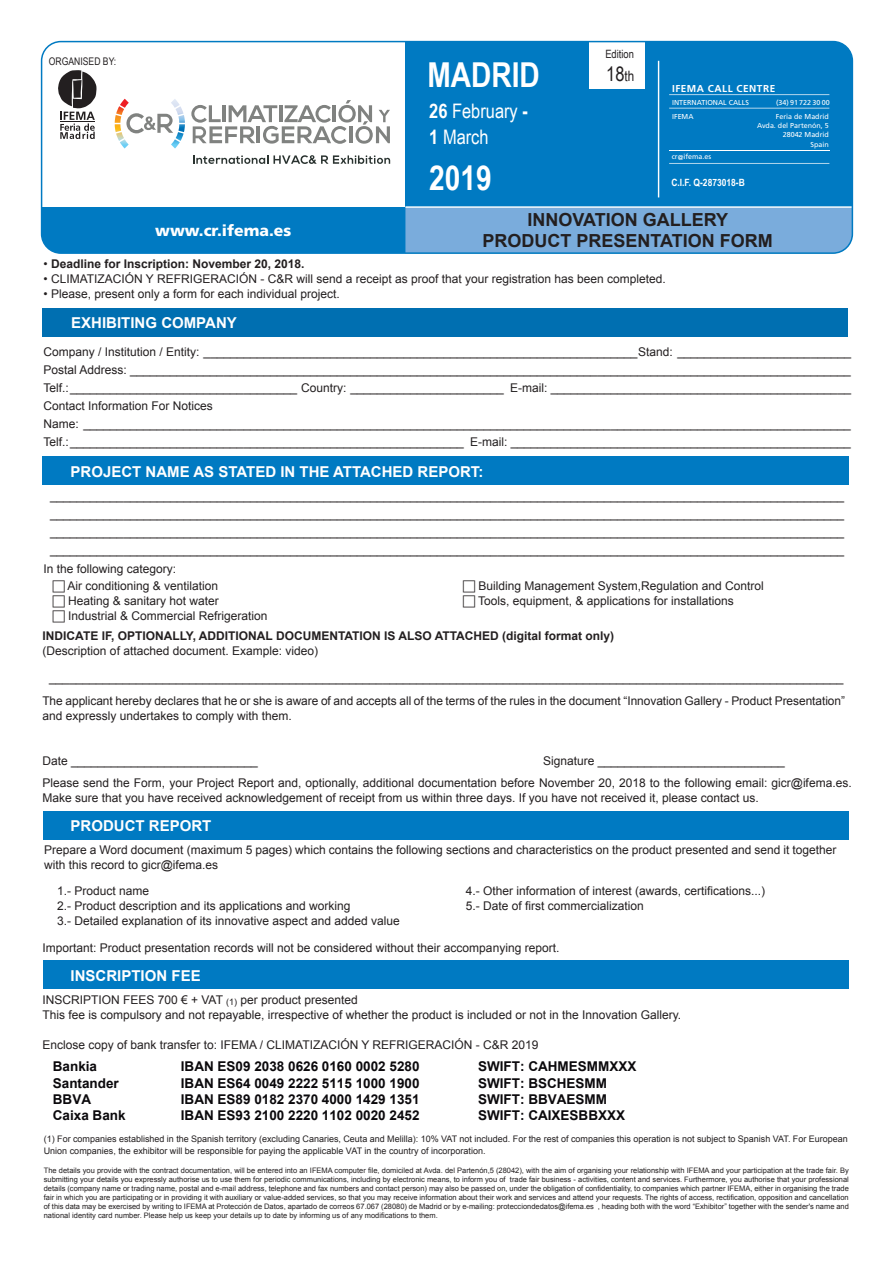
<style>
.page{position:relative;width:893px;height:1263px;background:#fff}
.page>*{position:absolute;margin:0;border:0;box-sizing:border-box;transform-origin:0 0}
.t1{font:700 34.35px "Arial Narrow";color:#fff}
.t2{font:19.95px/26.1px "Arial Narrow";color:#fff}
.t3{font:19.95px "Arial Narrow";color:#231f20}
.t4{font:700 18px/21px "Arial";color:#231f20;text-align:center}
.t5{font:900 15.75px "Frutiger";color:#fff}
.t6{font:700 15px "Arial";color:#fff}
.t7{font:700 13.5px "Arial";color:#0b090c}
.t8{font:12px/15px "Arial";color:#231f20}
.t9{font:700 12px "Arial";color:#231f20}
.t10{font:11.4px "Arial Narrow";color:#231f20}
.t11{font:10.5px "Arial Narrow";color:#231f20}
.t12{font:700 10.05px "Arial Narrow";color:#fff}
.t13{font:700 10.05px "Frutiger";letter-spacing:.05em;color:#fff}
.t14{font:9px/12px "Arial";color:#231f20}
.t15{font:7.5px/9px "Arial";color:#231f20;text-align:justify}
.t16{font:7.2px/9px "Frutiger";color:#fff;text-align:right}
.s1{font-weight:700}
.s2{font-size:14.25px}
.s3{font-weight:400}
</style>
<div class="page">
<div style="left:42px;top:207px;width:363px;height:46px;background:#007ac2"></div>
<div style="left:405px;top:42px;width:447px;height:211px;background:#007ac2"></div>
<div style="left:405px;top:207px;width:447px;height:46px;background:#7aacdc"></div>
<hr style="left:405px;top:206px;width:447px;height:2px;background:#fff">
<div style="left:590px;top:42px;width:55px;height:47px;background:#fff"></div>
<div style="left:41px;top:41px;width:812px;height:213px;border:2px solid #007ac2;border-radius:19px"></div>
<hr style="left:658px;top:61px;width:1px;height:136px;background:#fff">
<hr style="left:669px;top:94px;width:160px;height:1px;background:#fff">
<hr style="left:669px;top:108px;width:160px;height:1px;background:#fff">
<hr style="left:669px;top:150px;width:160px;height:1px;background:#fff">
<hr style="left:669px;top:163px;width:160px;height:1px;background:#fff">
<svg style="left:58px;top:70px;width:39px;height:69px"></svg>
<svg style="left:115px;top:99px;width:70px;height:50px"></svg>
<svg style="left:191px;top:100px;width:199px;height:44px"></svg>
<svg style="left:193px;top:155px;width:197px;height:9px"></svg>
<div style="left:42px;top:309px;width:806px;height:28px;background:#006fb1"></div>
<div style="left:42px;top:456px;width:807px;height:28px;background:#007ac2"></div>
<div style="left:43px;top:960px;width:806px;height:29px;background:#007ac2"></div>
<div style="left:43px;top:812px;width:806px;height:28px;background:#007ac2"></div>
<p class="t11" style="left:49px;top:54px;width:69px">ORGANISED BY:</p>
<h3 class="t5" style="left:155px;top:221px;width:138px">www.cr.ifema.es</h3>
<h1 class="t1" style="left:427px;top:49px;width:114px">MADRID</h1>
<h2 class="t2" style="left:429px;top:97px;width:100px"><span class="s1">26</span> February <span class="s1">-<br>1</span> March</h2>
<h1 class="t1" style="left:429px;top:151px;width:64px">2019</h1>
<p class="t10" style="left:605px;top:46px;width:30px">Edition</p>
<h2 class="t3" style="left:606px;top:59px;width:30px">18<span class="s2">th</span></h2>
<p class="t13" style="left:672px;top:83px;width:105px">IFEMA CALL CENTRE</p>
<p class="t16" style="left:672px;top:112px;width:23px">IFEMA</p>
<p class="t16" style="left:757px;top:112px;width:73px">Feria de Madrid<br>Avda. del Partenón, 5<br>28042 Madrid<br>Spain</p>
<p class="t16" style="left:672px;top:98px;width:78px">INTERNATIONAL CALLS</p>
<p class="t16" style="left:776px;top:98px;width:55px">(34) 91722 30 00</p>
<p class="t16" style="left:672px;top:152px;width:41px">cr@ifema.es</p>
<p class="t12" style="left:671px;top:174px;width:75px">C.I.F. Q-2873018-B</p>
<h3 class="t4" style="left:482px;top:210px;width:292px">INNOVATION GALLERY<br>PRODUCT PRESENTATION FORM</h3>
<p class="t9" style="left:43px;top:256px;width:262px"><span class="s3">•</span> Deadline for Inscription: November 20, 2018.</p>
<p class="t8" style="left:43px;top:272px;width:624px">• CLIMATIZACIÓN Y REFRIGERACIÓN - C&amp;R will send a receipt as proof that your registration has been completed.</p>
<p class="t8" style="left:43px;top:287px;width:298px">• Please, present only a form for each individual project.</p>
<p class="t6" style="left:71px;top:313px;width:167px">EXHIBITING COMPANY</p>
<p class="t8" style="left:43px;top:343px;width:809px;line-height:18px">Company / Institution / Entity: _________________________________________________________________Stand: __________________________ Postal Address: ____________________________________________________________________________________________________________ Telf.:__________________________________ Country: _______________________ E-mail: _____________________________________________ Contact Information For Notices<br>Name: ___________________________________________________________________________________________________________________ Telf.:___________________________________________________________ E-mail: ___________________________________________________</p>
<p class="t6" style="left:71px;top:461px;width:414px">PROJECT NAME AS STATED IN THE ATTACHED REPORT:</p>
<p class="t8" style="left:50px;top:487px;width:795px;line-height:18px;text-align:justify">_______________________________________________________________________________________________________________________ _______________________________________________________________________________________________________________________ _______________________________________________________________________________________________________________________ _______________________________________________________________________________________________________________________</p>
<p class="t8" style="left:67px;top:579px;width:202px">Air conditioning &amp; ventilation<br>Heating &amp; sanitary hot water<br>Industrial &amp; Commercial Refrigeration</p>
<p class="t8" style="left:478px;top:579px;width:287px">Building Management System,Regulation and Control<br>Tools, equipment, &amp; applications for installations</p>
<p class="t8" style="left:43px;top:562px;width:134px">In the following category:</p>
<p class="t9" style="left:43px;top:628px;width:573px">INDICATE IF, OPTIONALLY, ADDITIONAL DOCUMENTATION IS ALSO ATTACHED (digital format only)</p>
<p class="t8" style="left:43px;top:644px;width:277px">(Description of attached document. Example: video)</p>
<p class="t8" style="left:49px;top:671px;width:796px">_______________________________________________________________________________________________________________________</p>
<p class="t8" style="left:42px;top:693px;width:804px">The applicant hereby declares that he or she is aware of and accepts all of the terms of the rules in the document “Innovation Gallery - Product Presentation” and expressly undertakes to comply with them.</p>
<p class="t8" style="left:42px;top:753px;width:217px">Date ____________________________</p>
<p class="t8" style="left:543px;top:753px;width:243px">Signature ____________________________</p>
<p class="t8" style="left:42px;top:775px;width:811px">Please send the Form, your Project Report and, optionally, additional documentation before November 20, 2018 to the following email: gicr@ifema.es.<br>Make sure that you have received acknowledgement of receipt from us within three days. If you have not received it, please contact us.</p>
<p class="t6" style="left:71px;top:816px;width:142px">PRODUCT REPORT</p>
<p class="t8" style="left:44px;top:842px;width:794px">Prepare a Word document (maximum 5 pages) which contains the following sections and characteristics on the product presented and send it together with this record to gicr@ifema.es</p>
<p class="t8" style="left:57px;top:883px;width:344px">1.- Product name<br>2.- Product description and its applications and working<br>3.- Detailed explanation of its innovative aspect and added value</p>
<p class="t8" style="left:466px;top:883px;width:301px">4.- Other information of interest (awards, certifications...)<br>5.- Date of first commercialization</p>
<p class="t8" style="left:42px;top:940px;width:518px">Important: Product presentation records will not be considered without their accompanying report.</p>
<p class="t6" style="left:71px;top:966px;width:132px">INSCRIPTION FEE</p>
<p class="t8" style="left:42px;top:992px;width:640px">INSCRIPTION FEES 700 € + VAT <sub>(1)</sub> per product presented<br>This fee is compulsory and not repayable, irrespective of whether the product is included or not in the Innovation Gallery.</p>
<p class="t8" style="left:42px;top:1037px;width:498px">Enclose copy of bank transfer to: IFEMA / CLIMATIZACIÓN Y REFRIGERACIÓN - C&amp;R 2019</p>
<p class="t7" style="left:53px;top:1058px;width:46px">Bankia</p>
<p class="t7" style="left:181px;top:1058px;width:240px">IBAN ES09 2038 0626 0160 0002 5280</p>
<p class="t7" style="left:478px;top:1058px;width:160px">SWIFT: CAHMESMMXXX</p>
<p class="t7" style="left:53px;top:1074px;width:68px">Santander</p>
<p class="t7" style="left:181px;top:1074px;width:240px">IBAN ES64 0049 2222 5115 1000 1900</p>
<p class="t7" style="left:478px;top:1074px;width:130px">SWIFT: BSCHESMM</p>
<p class="t7" style="left:53px;top:1090px;width:40px">BBVA</p>
<p class="t7" style="left:181px;top:1090px;width:240px">IBAN ES89 0182 2370 4000 1429 1351</p>
<p class="t7" style="left:478px;top:1090px;width:130px">SWIFT: BBVAESMM</p>
<p class="t7" style="left:53px;top:1106px;width:74px">Caixa Bank</p>
<p class="t7" style="left:181px;top:1106px;width:240px">IBAN ES93 2100 2220 1102 0020 2452</p>
<p class="t7" style="left:478px;top:1106px;width:149px">SWIFT: CAIXESBBXXX</p>
<p class="t14" style="left:44px;top:1133px;width:805px">(1) For companies established in the Spanish territory (excluding Canaries, Ceuta and Melilla): 10% VAT not included. For the rest of companies this operation is not subject to Spanish VAT. For European<br>Union companies, the exhibitor will be responsible for paying the applicable VAT in the country of incorporation.</p>
<p class="t15" style="left:44px;top:1166px;width:807px">The details you provide with the contract documentation, will be entered into an IFEMA computer file, domiciled at Avda. del Partenón,5 (28042), with the aim of organising your relationship with IFEMA and your participation at the trade fair. By submitting your details you expressly authorise us to use them for periodic communications, including by electronic means, to inform you of trade fair business - activities, content and services. Furthermore, you authorise that your professional details (company name or trading name, postal and e-mail address, telephone and fax numbers and contact person) may also be passed on, under the obligation of confidentiality, to companies which partner IFEMA, either in organising the trade fair in which you are participating or in providing it with auxiliary or value-added services, so that you may receive information about their work and services and attend your requests. The rights of access, rectification, opposition and cancellation of this data may be exercised by writing to IFEMA at Protección de Datos, apartado de correos 67.067 (28080) de Madrid or by e-mailing: protecciondedatos@ifema.es , heading both with the word “Exhibitor” together with the sender's name and national identity card number. Please help us keep your details up to date by informing us of any modifications to them.</p>
</div>
